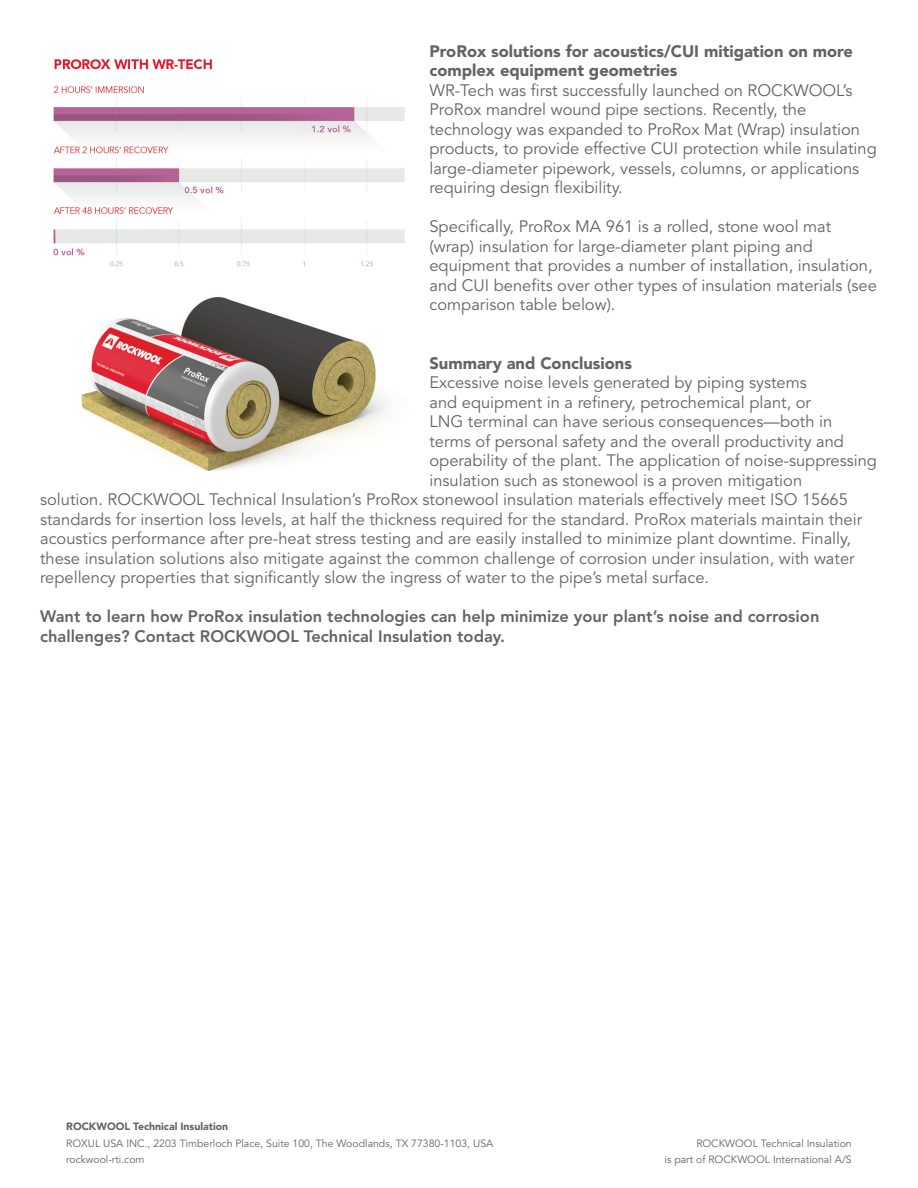
<style>
.page{position:relative;width:918px;height:1188px;background:#fff}
.page>*{position:absolute;margin:0;border:0;box-sizing:border-box;transform-origin:0 0}
.t1{font:16.5px/19.5px "Avenir LT Std";color:#636366}
.t2{font:800 16.5px/19.5px "Avenir LT Std";color:#636366}
.t3{font:900 16.5px/19.5px "Avenir LT Std";color:#636366}
.t4{font:10.5px/16.5px "Avenir LT Std";color:#636366}
.t5{font:900 10.5px "Avenir LT Std";color:#636366}
</style>
<div class="page">
<img style="left:53px;top:59px;width:352px;height:208px">
<img style="left:81px;top:297px;width:308px;height:174px">
<p class="t3" style="left:429px;top:41px;width:425px">ProRox solutions for acoustics/CUI mitigation on more complex equipment geometries</p>
<p class="t1" style="left:429px;top:81px;width:449px">WR-Tech was first successfully launched on ROCKWOOL’s ProRox mandrel wound pipe sections. Recently, the technology was expanded to ProRox Mat (Wrap) insulation products, to provide effective CUI protection while insulating large-diameter pipework, vessels, columns, or applications requiring design flexibility.</p>
<p class="t1" style="left:429px;top:217px;width:449px">Specifically, ProRox MA 961 is a rolled, stone wool mat (wrap) insulation for large-diameter plant piping and equipment that provides a number of installation, insulation, and CUI benefits over other types of insulation materials (see comparison table below).</p>
<p class="t3" style="left:429px;top:353px;width:204px">Summary and Conclusions</p>
<p class="t1" style="left:429px;top:373px;width:379px">Excessive noise levels generated by piping systems</p>
<p class="t1" style="left:429px;top:393px;width:383px">and equipment in a refinery, petrochemical plant, or</p>
<p class="t1" style="left:429px;top:412px;width:404px">LNG terminal can have serious consequences—both in</p>
<p class="t1" style="left:429px;top:432px;width:416px">terms of personal safety and the overall productivity and</p>
<p class="t1" style="left:429px;top:451px;width:449px">operability of the plant. The application of noise-suppressing</p>
<p class="t1" style="left:429px;top:471px;width:374px">insulation such as stonewool is a proven mitigation</p>
<p class="t1" style="left:40px;top:490px;width:809px">solution. ROCKWOOL Technical Insulation’s ProRox stonewool insulation materials effectively meet ISO 15665</p>
<p class="t1" style="left:40px;top:510px;width:824px">standards for insertion loss levels, at half the thickness required for the standard. ProRox materials maintain their</p>
<p class="t1" style="left:40px;top:529px;width:813px">acoustics performance after pre-heat stress testing and are easily installed to minimize plant downtime. Finally,</p>
<p class="t1" style="left:40px;top:549px;width:816px">these insulation solutions also mitigate against the common challenge of corrosion under insulation, with water</p>
<p class="t1" style="left:40px;top:568px;width:671px">repellency properties that significantly slow the ingress of water to the pipe’s metal surface.</p>
<p class="t2" style="left:40px;top:607px;width:781px">Want to learn how ProRox insulation technologies can help minimize your plant’s noise and corrosion challenges? Contact ROCKWOOL Technical Insulation today.</p>
<p class="t5" style="left:66px;top:1120px;width:164px">ROCKWOOL Technical Insulation</p>
<p class="t4" style="left:66px;top:1135px;width:429px">ROXUL USA INC., 2203 Timberloch Place, Suite 100, The Woodlands, TX 77380-1103, USA rockwool-rti.com</p>
<p class="t4" style="left:664px;top:1135px;width:189px;text-align:right">ROCKWOOL Technical Insulation<br>is part of ROCKWOOL International A/S</p>
</div>
